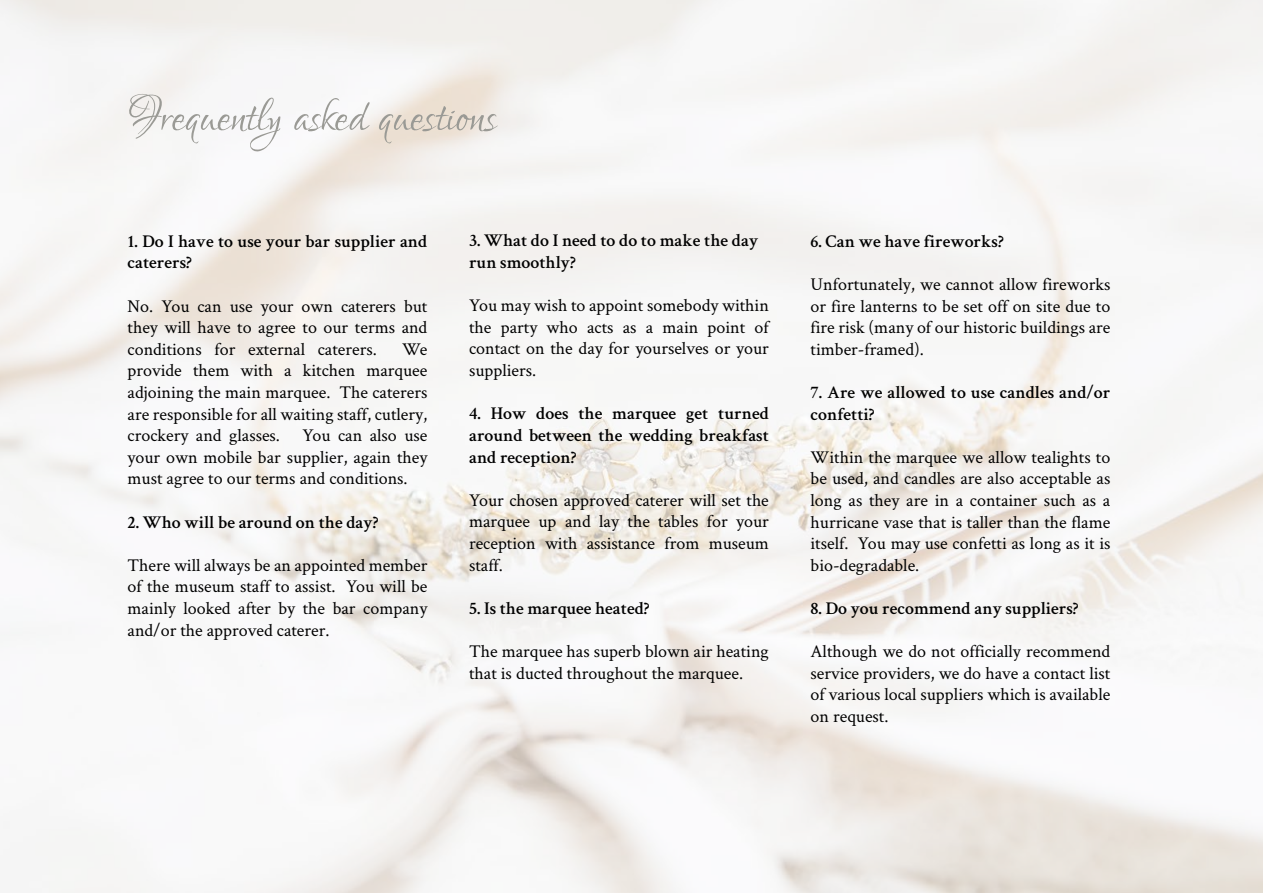
<style>
.page{position:relative;width:1263px;height:893px;background:#fff}
.page>*{position:absolute;margin:0;border:0;box-sizing:border-box;transform-origin:0 0}
.t1{font:61.5px "Lovers Quarrel";color:#9a9a95}
.t2{font:18px/21.6px "Crimson Text";color:#000;text-align:justify}
.t3{font:600 18px/21.6px "Crimson Text";color:#000}
</style>
<div class="page">
<img style="left:0;top:0;width:1263px;height:893px">
<h1 class="t1" style="left:128px;top:85px;width:371px">Frequently asked questions</h1>
<p class="t3" style="left:128px;top:229px;width:301px">1. Do I have to use your bar supplier and caterers?</p>
<p class="t2" style="left:128px;top:294px;width:301px">No. You can use your own caterers but they will have to agree to our terms and conditions for external caterers.</p>
<p class="t2" style="left:128px;top:338px;width:301px;text-indent:275px">We provide them with a kitchen marquee adjoining the main marquee. The caterers are responsible for all waiting staff, cutlery, crockery and glasses.</p>
<p class="t2" style="left:128px;top:424px;width:301px;text-indent:175px">You can also use your own mobile bar supplier, again they must agree to our terms and conditions.</p>
<p class="t3" style="left:128px;top:510px;width:252px">2. Who will be around on the day?</p>
<p class="t2" style="left:128px;top:554px;width:301px">There will always be an appointed member of the museum staff to assist. You will be mainly looked after by the bar company and/or the approved caterer.</p>
<p class="t3" style="left:469px;top:229px;width:291px">3. What do I need to do to make the day run smoothly?</p>
<p class="t2" style="left:469px;top:294px;width:301px">You may wish to appoint somebody within the party who acts as a main point of contact on the day for yourselves or your suppliers.</p>
<p class="t3" style="left:469px;top:401px;width:301px;text-align:justify">4. How does the marquee get turned around between the wedding breakfast and reception?</p>
<p class="t2" style="left:469px;top:488px;width:301px">Your chosen approved caterer will set the marquee up and lay the tables for your reception with assistance from museum staff.</p>
<p class="t3" style="left:469px;top:596px;width:182px">5. Is the marquee heated?</p>
<p class="t2" style="left:469px;top:640px;width:301px">The marquee has superb blown air heating that is ducted throughout the marquee.</p>
<p class="t3" style="left:810px;top:229px;width:195px">6. Can we have fireworks?</p>
<p class="t2" style="left:810px;top:273px;width:301px">Unfortunately, we cannot allow fireworks or fire lanterns to be set off on site due to fire risk (many of our historic buildings are timber-framed).</p>
<p class="t3" style="left:810px;top:380px;width:301px">7. Are we allowed to use candles and/or confetti?</p>
<p class="t2" style="left:810px;top:446px;width:301px">Within the marquee we allow tealights to be used, and candles are also acceptable as long as they are in a container such as a hurricane vase that is taller than the flame itself. You may use confetti as long as it is bio-degradable.</p>
<p class="t3" style="left:810px;top:596px;width:269px">8. Do you recommend any suppliers?</p>
<p class="t2" style="left:810px;top:640px;width:301px">Although we do not officially recommend service providers, we do have a contact list of various local suppliers which is available on request.</p>
</div>
